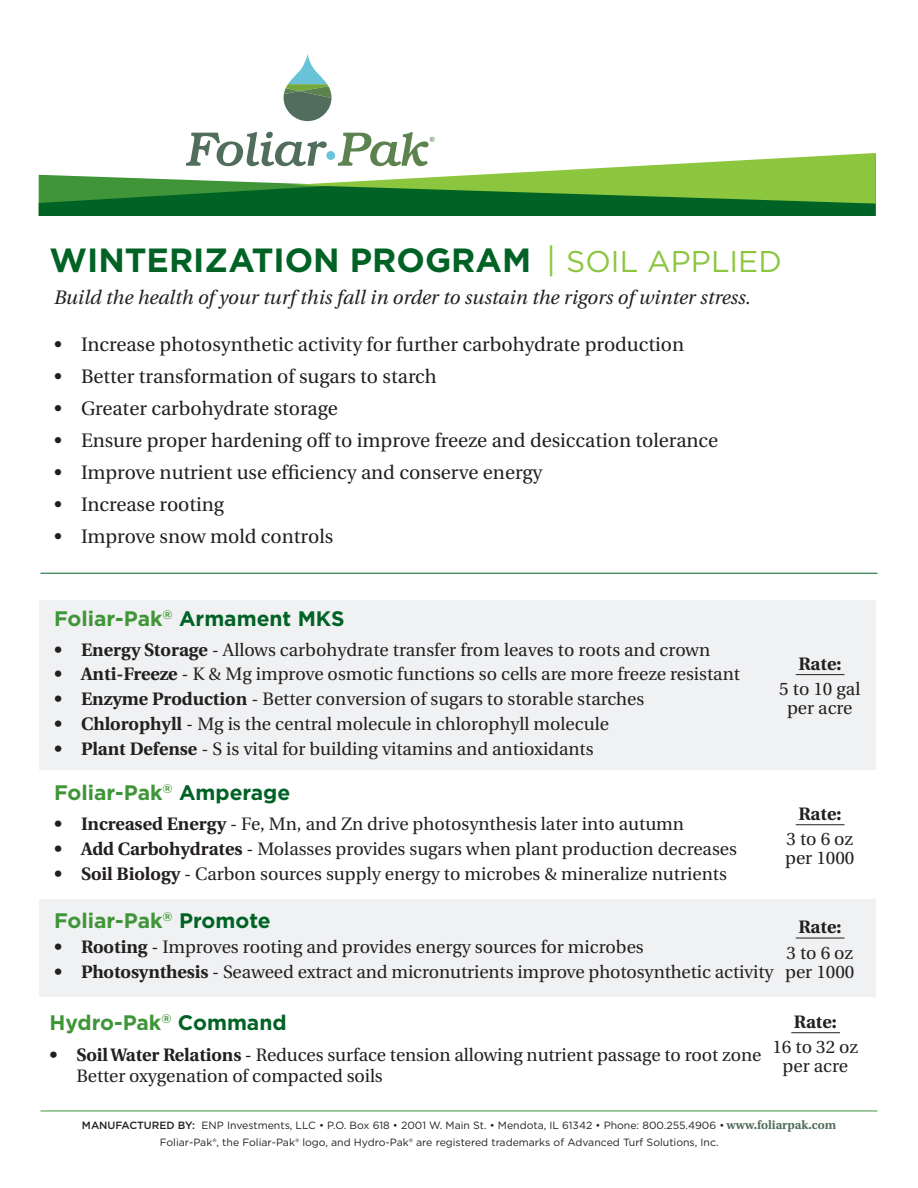
<style>
.page{position:relative;width:918px;height:1188px;background:#fff}
.page>*{position:absolute;margin:0;border:0;box-sizing:border-box;transform-origin:0 0}
.t1{font:700 33.6px "Gotham";color:#006224}
.t2{font:30px "Gotham";color:#8bc63e}
.t3{font:700 21px "Gotham";color:#3f9537}
.t4{font:700 21px "Gotham";color:#006224}
.t5{font:19.5px "Utopia";color:#231f20}
.t6{font:italic 19.5px "Utopia";color:#231f20}
.t7{font:18px/21.6px "Utopia";color:#231f20}
.t8{font:700 18px "Utopia";color:#231f20}
.t9{font:10.5px "Gotham";color:#231f20}
.s1{font-size:33.6px}
.s2{color:#3f9537}
.s3{font-weight:700}
.s4{color:#006224}
.s5{font-weight:500}
.s6{font-family:"Utopia";font-weight:700;font-size:12px;color:#516d5b}
</style>
<div class="page">
<svg style="left:191px;top:132px;width:136px;height:22px"></svg>
<svg style="left:284px;top:54px;width:48px;height:67px"></svg>
<svg style="left:326px;top:151px;width:9px;height:9px"></svg>
<svg style="left:343px;top:132px;width:92px;height:21px"></svg>
<svg style="left:39px;top:154px;width:252px;height:62px"></svg>
<svg style="left:291px;top:153px;width:585px;height:63px"></svg>
<div style="left:39px;top:600px;width:837px;height:170px;background:#f0f1f2"></div>
<hr style="left:796px;top:674px;width:48px;height:1px;background:#231f20">
<hr style="left:796px;top:824px;width:48px;height:1px;background:#231f20">
<div style="left:39px;top:900px;width:837px;height:97px;background:#f0f1f2"></div>
<hr style="left:796px;top:938px;width:48px;height:1px;background:#231f20">
<hr style="left:791px;top:1032px;width:49px;height:1px;background:#231f20">
<hr style="left:40px;top:573px;width:838px;height:1px;background:#006224">
<hr style="left:40px;top:1111px;width:838px;height:1px;background:#3f9537">
<p class="t2" style="left:546px;top:243px;width:237px"><span class="s1">|</span> SOIL APPLIED</p>
<p class="t1" style="left:50px;top:238px;width:483px">WINTERIZATION PROGRAM</p>
<p class="t6" style="left:54px;top:287px;width:698px">Build the health of your turf this fall in order to sustain the rigors of winter stress.</p>
<p class="t5" style="left:54px;top:333px;width:632px">• Increase photosynthetic activity for further carbohydrate production</p>
<p class="t5" style="left:54px;top:365px;width:384px">• Better transformation of sugars to starch</p>
<p class="t5" style="left:54px;top:398px;width:285px">• Greater carbohydrate storage</p>
<p class="t5" style="left:54px;top:430px;width:666px">• Ensure proper hardening off to improve freeze and desiccation tolerance</p>
<p class="t5" style="left:54px;top:462px;width:490px">• Improve nutrient use efficiency and conserve energy</p>
<p class="t5" style="left:54px;top:494px;width:172px">• Increase rooting</p>
<p class="t5" style="left:54px;top:526px;width:281px">• Improve snow mold controls</p>
<p class="t4" style="left:54px;top:604px;width:292px"><span class="s2">Foliar-Pak</span><sup>®</sup> Armament MKS</p>
<p class="t7" style="left:54px;top:639px;width:658px"><span class="s3">• Energy Storage</span> - Allows carbohydrate transfer from leaves to roots and crown</p>
<p class="t7" style="left:54px;top:663px;width:688px"><span class="s3">• Anti-Freeze</span> - K &amp; Mg improve osmotic functions so cells are more freeze resistant</p>
<p class="t7" style="left:54px;top:688px;width:592px"><span class="s3">• Enzyme Production</span> - Better conversion of sugars to storable starches</p>
<p class="t7" style="left:54px;top:713px;width:556px"><span class="s3">• Chlorophyll</span> - Mg is the central molecule in chlorophyll molecule</p>
<p class="t7" style="left:54px;top:739px;width:541px"><span class="s3">• Plant Defense</span> - S is vital for building vitamins and antioxidants</p>
<p class="t3" style="left:54px;top:779px;width:238px">Foliar-Pak<sup>®</sup> <span class="s4">Amperage</span></p>
<p class="t7" style="left:54px;top:814px;width:632px"><span class="s3">• Increased Energy</span> - Fe, Mn, and Zn drive photosynthesis later into autumn</p>
<p class="t7" style="left:54px;top:839px;width:684px"><span class="s3">• Add Carbohydrates</span> - Molasses provides sugars when plant production decreases</p>
<p class="t7" style="left:54px;top:864px;width:674px"><span class="s3">• Soil Biology</span> - Carbon sources supply energy to microbes &amp; mineralize nutrients</p>
<p class="t8" style="left:798px;top:654px;width:45px">Rate:</p>
<p class="t7" style="left:779px;top:679px;width:83px">5 to 10 gal</p>
<p class="t7" style="left:787px;top:698px;width:67px">per acre</p>
<p class="t8" style="left:798px;top:804px;width:45px">Rate:</p>
<p class="t7" style="left:786px;top:829px;width:68px">3 to 6 oz</p>
<p class="t7" style="left:785px;top:848px;width:71px">per 1000</p>
<p class="t3" style="left:54px;top:907px;width:218px">Foliar-Pak<sup>®</sup> <span class="s4">Promote</span></p>
<p class="t7" style="left:54px;top:937px;width:591px"><span class="s3">• Rooting</span> - Improves rooting and provides energy sources for microbes</p>
<p class="t7" style="left:54px;top:962px;width:721px"><span class="s3">• Photosynthesis</span> - Seaweed extract and micronutrients improve photosynthetic activity</p>
<p class="t8" style="left:798px;top:917px;width:45px">Rate:</p>
<p class="t7" style="left:786px;top:942px;width:68px">3 to 6 oz</p>
<p class="t7" style="left:785px;top:961px;width:71px">per 1000</p>
<p class="t3" style="left:50px;top:1009px;width:239px">Hydro-Pak<sup>®</sup> <span class="s4">Command</span></p>
<p class="t7" style="left:76px;top:1044px;width:686px;text-indent:-27px"><span class="s3">• Soil Water Relations</span> - Reduces surface tension allowing nutrient passage to root zone<br>Better oxygenation of compacted soils</p>
<p class="t8" style="left:794px;top:1012px;width:45px">Rate:</p>
<p class="t7" style="left:772px;top:1037px;width:87px">16 to 32 oz</p>
<p class="t7" style="left:783px;top:1056px;width:67px">per acre</p>
<p class="t9" style="left:82px;top:1118px;width:756px"><span class="s5">MANUFACTURED BY:</span> ENP Investments, LLC • P.O. Box 618 • 2001 W. Main St. • Mendota, IL 61342 • Phone: 800.255.4906 • <span class="s6">www.foliarpak.com</span></p>
<p class="t9" style="left:160px;top:1136px;width:560px">Foliar-Pak®, the Foliar-Pak® logo, and Hydro-Pak® are registered trademarks of Advanced Turf Solutions, Inc.</p>
</div>
